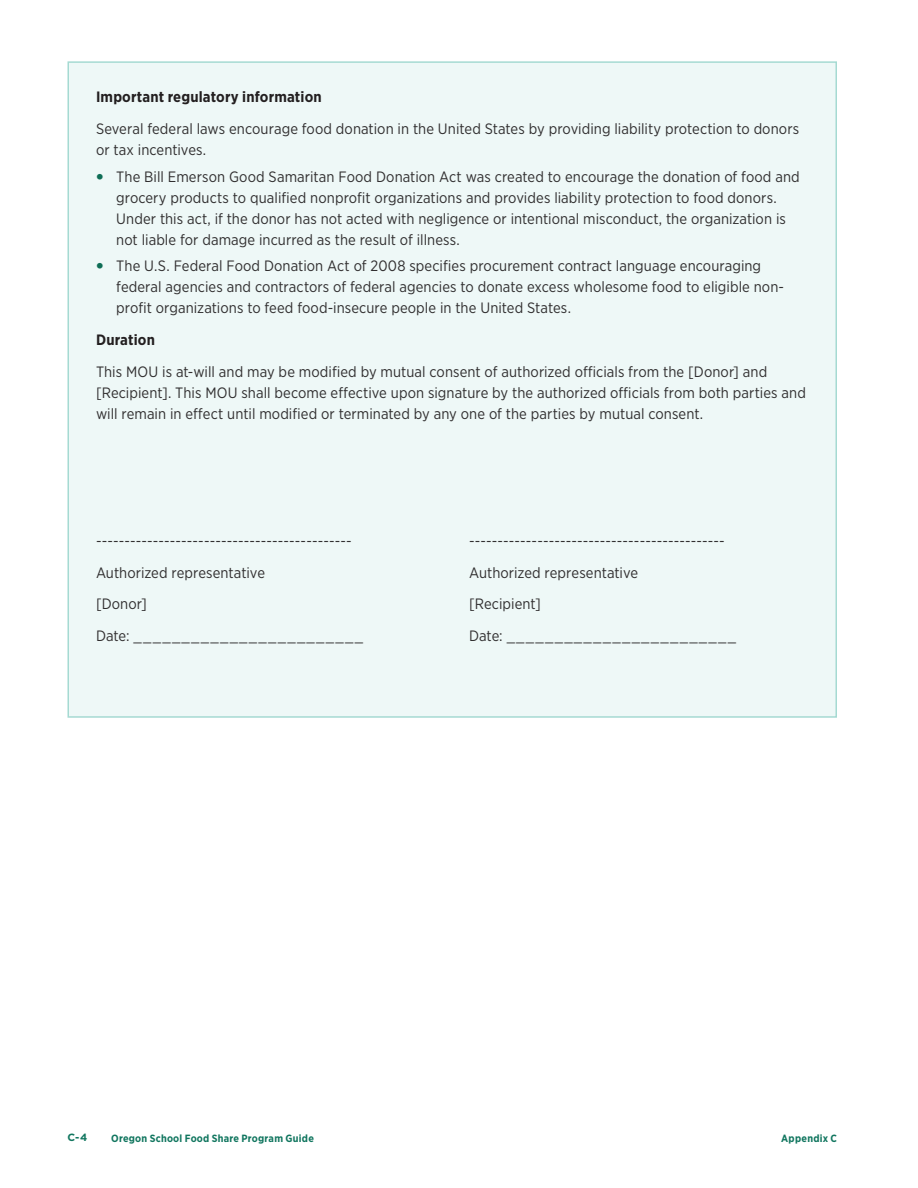
<style>
.page{position:relative;width:918px;height:1188px;background:#fff}
.page>*{position:absolute;margin:0;border:0;box-sizing:border-box;transform-origin:0 0}
.Body_1{font:15px/21px "Gotham Narrow";letter-spacing:.005em;color:#312f30}
.Body_1-2{font:700 15px "Gotham Narrow";letter-spacing:.01em;color:#231f20}
.t1{font:700 10.5px "Gotham Narrow";letter-spacing:.025em;color:#11765f}
.t2{font:700 10.5px "Gotham";color:#11765f}
.s1{font-family:"Gotham";font-weight:900;color:#0f6e56}
</style>
<div class="page">
<div style="left:68px;top:62px;width:768px;height:655px;background:#eef8f7"></div>
<p class="Body_1-2" style="left:96px;top:87px;width:227px">Important regulatory information</p>
<p class="Body_1" style="left:96px;top:118px;width:705px">Several federal laws encourage food donation in the United States by providing liability protection to donors or tax incentives.</p>
<p class="Body_1" style="left:116px;top:166px;width:685px;text-indent:-20px"><span class="s1">•</span> The Bill Emerson Good Samaritan Food Donation Act was created to encourage the donation of food and grocery products to qualified nonprofit organizations and provides liability protection to food donors.<br>Under this act, if the donor has not acted with negligence or intentional misconduct, the organization is not liable for damage incurred as the result of illness.</p>
<p class="Body_1" style="left:116px;top:255px;width:669px;text-indent:-20px"><span class="s1">•</span> The U.S. Federal Food Donation Act of 2008 specifies procurement contract language encouraging federal agencies and contractors of federal agencies to donate excess wholesome food to eligible non&shy;profit organizations to feed food-insecure people in the United States.</p>
<p class="Body_1-2" style="left:96px;top:330px;width:60px">Duration</p>
<p class="Body_1" style="left:96px;top:361px;width:712px">This MOU is at-will and may be modified by mutual consent of authorized officials from the [Donor] and [Recipient]. This MOU shall become effective upon signature by the authorized officials from both parties and will remain in effect until modified or terminated by any one of the parties by mutual consent.</p>
<p class="Body_1" style="left:96px;top:530px;width:257px">---------------------------------------------</p>
<p class="Body_1" style="left:96px;top:562px;width:171px">Authorized representative</p>
<p class="Body_1" style="left:96px;top:593px;width:52px">[Donor]</p>
<p class="Body_1" style="left:96px;top:625px;width:269px">Date: ________________________</p>
<p class="Body_1" style="left:469px;top:530px;width:257px">---------------------------------------------</p>
<p class="Body_1" style="left:469px;top:562px;width:171px">Authorized representative</p>
<p class="Body_1" style="left:469px;top:593px;width:73px">[Recipient]</p>
<p class="Body_1" style="left:469px;top:625px;width:269px">Date: ________________________</p>
<p class="t2" style="left:68px;top:1130px;width:21px">C-4</p>
<p class="t1" style="left:111px;top:1131px;width:204px">Oregon School Food Share Program Guide</p>
<p class="t1" style="left:781px;top:1131px;width:57px">Appendix C</p>
</div>
